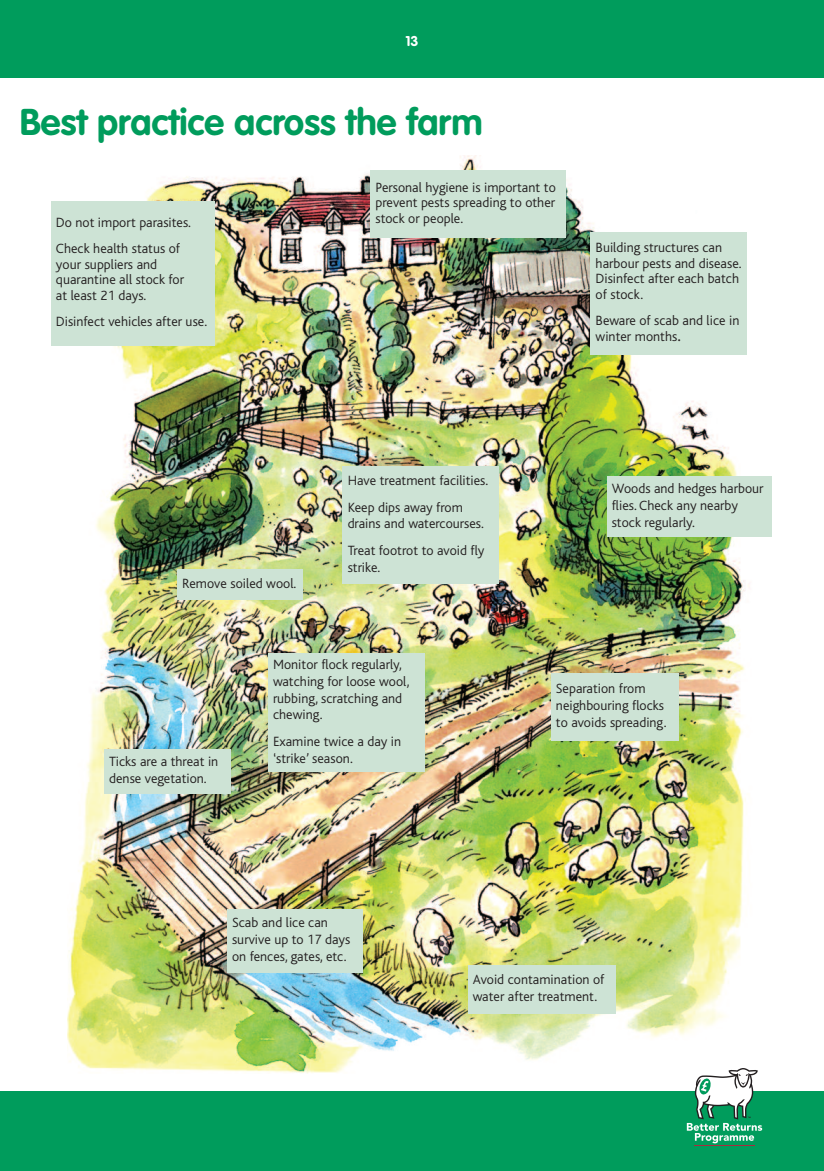
<style>
.page{position:relative;width:824px;height:1171px;background:#fff}
.page>*{position:absolute;margin:0;border:0;box-sizing:border-box;transform-origin:0 0}
.t1{font:700 36.75px "VAG Rounded";color:#009c5c}
.t2{font:300 14px/16.8px "Bliss";color:#231f20}
.t3{font:700 14px "VAG Rounded";color:#fff}
.s1{font-size:17.5px}
</style>
<div class="page">
<img style="left:67px;top:155px;width:683px;height:918px">
<div style="left:0;top:0;width:823px;height:77px;background:#009c5c"></div>
<div style="left:0;top:1091px;width:823px;height:80px;background:#009c5c"></div>
<hr style="left:694px;top:1145px;width:60px;height:1px;background:#a82b3d">
<svg style="left:686px;top:1068px;width:76px;height:75px"></svg>
<div style="left:370px;top:170px;width:196px;height:68px;background:#cde3d5"></div>
<div style="left:590px;top:232px;width:157px;height:123px;background:#cde3d5"></div>
<div style="left:51px;top:201px;width:163px;height:144px;background:#cde3d5"></div>
<div style="left:342px;top:466px;width:157px;height:118px;background:#cde3d5"></div>
<div style="left:606px;top:476px;width:165px;height:61px;background:#cde3d5"></div>
<div style="left:177px;top:569px;width:126px;height:31px;background:#cde3d5"></div>
<div style="left:104px;top:749px;width:126px;height:45px;background:#cde3d5"></div>
<div style="left:551px;top:673px;width:127px;height:67px;background:#cde3d5"></div>
<div style="left:468px;top:965px;width:147px;height:48px;background:#cde3d5"></div>
<div style="left:227px;top:908px;width:135px;height:64px;background:#cde3d5"></div>
<div style="left:268px;top:653px;width:156px;height:119px;background:#cde3d5"></div>
<p class="t3" style="left:405px;top:35px;width:15px">13</p>
<h1 class="t1" style="left:20px;top:107px;width:464px">Best practice across the farm</h1>
<p class="t2" style="left:375px;top:181px;width:182px;line-height:15.8px;text-align:justify">Personal hygiene is important to prevent pests spreading to other stock or people.</p>
<p class="t2" style="left:56px;top:211px;width:137px;line-height:25.7px">Do not import parasites.<br>Check health status of</p>
<p class="t2" style="left:56px;top:257px;width:130px;line-height:15.8px">your suppliers and quarantine all stock for at least 21 days.</p>
<p class="t2" style="left:56px;top:314px;width:153px">Disinfect vehicles after use.</p>
<p class="t2" style="left:595px;top:241px;width:147px;line-height:15.8px">Building structures can harbour pests and disease.<br>Disinfect after each batch of stock.</p>
<p class="t2" style="left:595px;top:314px;width:145px;line-height:15.8px">Beware of scab and lice in winter months<span class="s1">.</span></p>
<p class="t2" style="left:182px;top:576px;width:116px">Remove soiled wool.</p>
<p class="t2" style="left:347px;top:468px;width:142px;line-height:26.8px">Have treatment facilities.<br>Keep dips away from</p>
<p class="t2" style="left:347px;top:512px;width:138px;line-height:26.8px">drains and watercourses.<br>Treat footrot to avoid fly</p>
<p class="t2" style="left:347px;top:560px;width:34px">strike.</p>
<p class="t2" style="left:611px;top:481px;width:153px">Woods and hedges harbour flies. Check any nearby stock regularly.</p>
<p class="t2" style="left:109px;top:755px;width:111px">Ticks are a threat in dense vegetation.</p>
<p class="t2" style="left:273px;top:657px;width:138px">Monitor flock regularly, watching for loose wool, rubbing, scratching and chewing.</p>
<p class="t2" style="left:273px;top:734px;width:130px">Examine twice a day in ‘strike’ season.</p>
<p class="t2" style="left:232px;top:915px;width:120px">Scab and lice can survive up to 17 days on fences, gates, etc.</p>
<p class="t2" style="left:556px;top:681px;width:112px">Separation from neighbouring flocks to avoids spreading.</p>
<p class="t2" style="left:473px;top:972px;width:133px">Avoid contamination of water after treatment.</p>
</div>
